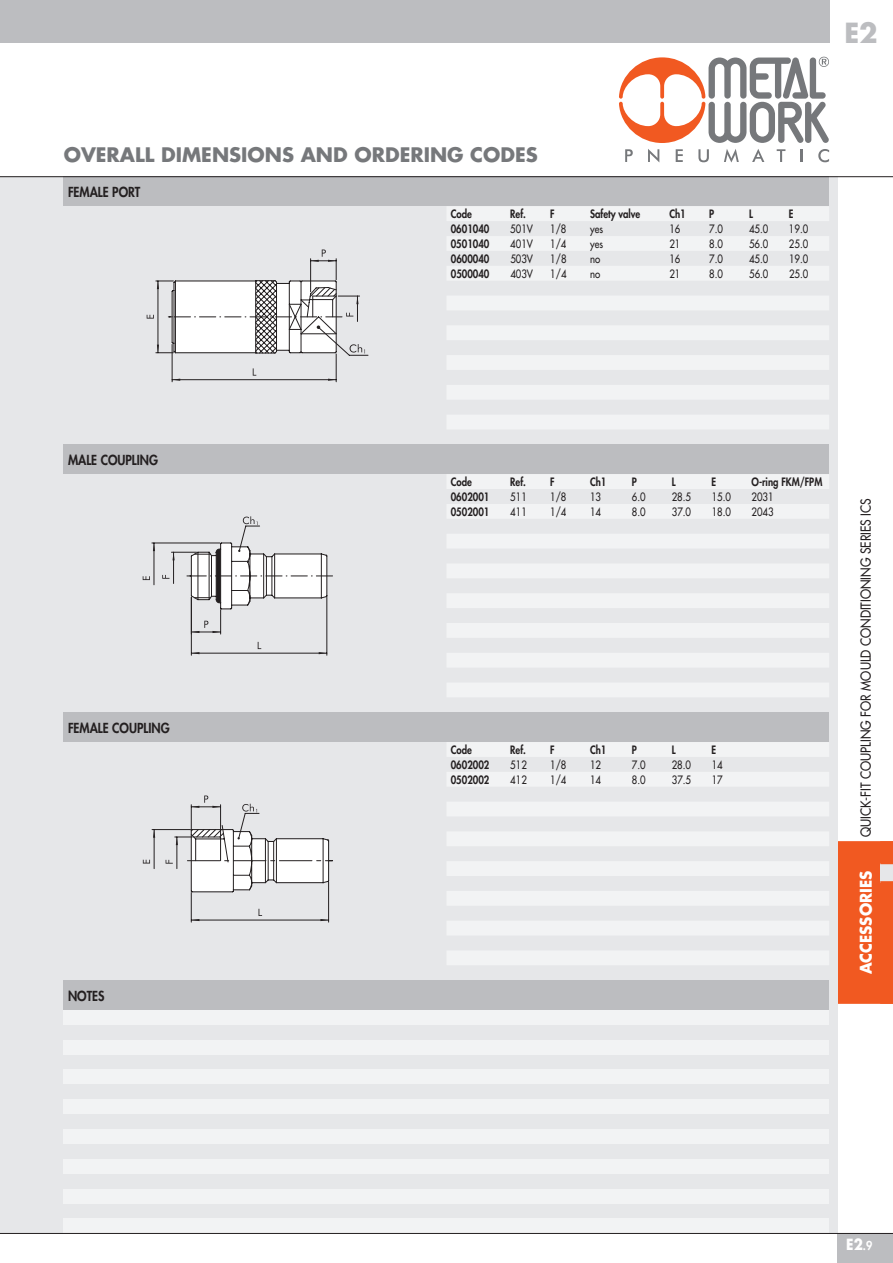
<style>
.page{position:relative;width:893px;height:1263px;background:#fff}
.page>*{position:absolute;margin:0;border:0;box-sizing:border-box;transform-origin:0 0}
.t1{font:700 27px "Futura Std";color:#bcbdc0}
.t2{font:700 19.5px "Futura Std";color:#76787b}
.t3{font:700 15.75px "Futura Std";color:#fff;scale:.95 1}
.t4{font:700 15px "Futura Std";color:#fff;scale:.9 1}
.t5{font:500 13.5px "Futura Std";color:#231f20;scale:.9 1}
.t6{font:800 13.5px "Futura Std";color:#231f20;scale:.9 1}
.t7{font:500 11.25px "Futura Std";color:#231f20;scale:.85 1}
.t8{font:800 11.25px "Futura Std";color:#231f20;scale:.85 1}
.s1{font-weight:800;font-size:12px}
</style>
<div class="page">
<div style="left:838px;top:1233px;width:55px;height:30px;background:#bcbdc0"></div>
<div style="left:0;top:0;width:829px;height:43px;background:#bcbdc0"></div>
<svg style="left:625px;top:149px;width:8px;height:13px"></svg>
<svg style="left:648px;top:149px;width:11px;height:13px"></svg>
<svg style="left:676px;top:149px;width:7px;height:13px"></svg>
<svg style="left:698px;top:149px;width:11px;height:13px"></svg>
<svg style="left:724px;top:149px;width:15px;height:13px"></svg>
<svg style="left:752px;top:149px;width:12px;height:13px"></svg>
<svg style="left:777px;top:149px;width:8px;height:13px"></svg>
<svg style="left:800px;top:149px;width:2px;height:13px"></svg>
<svg style="left:818px;top:149px;width:11px;height:13px"></svg>
<svg style="left:619px;top:57px;width:210px;height:86px"></svg>
<div style="left:838px;top:840px;width:55px;height:165px;background:#f15921"></div>
<hr style="left:838px;top:838px;width:55px;height:3px;background:#fff">
<hr style="left:838px;top:1004px;width:55px;height:3px;background:#fff">
<div style="left:880px;top:863px;width:13px;height:20px;background:#e6e7e9"></div>
<svg style="left:880px;top:863px;width:13px;height:1px"></svg>
<svg style="left:880px;top:881px;width:13px;height:2px"></svg>
<div style="left:0;top:176px;width:838px;height:1057px;background:#e6e7e9"></div>
<div style="left:64px;top:176px;width:765px;height:30px;background:#bcbdc0"></div>
<div style="left:64px;top:712px;width:765px;height:30px;background:#bcbdc0"></div>
<div style="left:64px;top:444px;width:765px;height:30px;background:#bcbdc0"></div>
<div style="left:64px;top:980px;width:765px;height:30px;background:#bcbdc0"></div>
<hr style="left:0;top:176px;width:893px;height:1px;background:#231f20">
<svg style="left:447px;top:207px;width:382px;height:222px;fill:#f1f2f3"></svg>
<svg style="left:447px;top:475px;width:382px;height:222px;fill:#f2f3f4"></svg>
<svg style="left:447px;top:742px;width:382px;height:223px;fill:#f1f2f3"></svg>
<div style="left:64px;top:1010px;width:765px;height:15px;background:#f2f3f4"></div>
<div style="left:64px;top:1040px;width:765px;height:14px;background:#f2f3f4"></div>
<div style="left:64px;top:1069px;width:765px;height:15px;background:#f2f3f4"></div>
<div style="left:64px;top:1099px;width:765px;height:15px;background:#f2f3f4"></div>
<div style="left:64px;top:1129px;width:765px;height:15px;background:#f2f3f4"></div>
<div style="left:64px;top:1159px;width:765px;height:15px;background:#f2f3f4"></div>
<div style="left:64px;top:1188px;width:765px;height:15px;background:#f2f3f4"></div>
<div style="left:64px;top:1218px;width:765px;height:15px;background:#f2f3f4"></div>
<hr style="left:0;top:1233px;width:893px;height:1px;background:#231f20">
<svg style="left:147px;top:249px;width:221px;height:133px"></svg>
<hr style="left:154px;top:543px;width:1px;height:42px;background:#231f20">
<hr style="left:152px;top:543px;width:68px;height:1px;background:#231f20">
<svg style="left:153px;top:544px;width:2px;height:7px"></svg>
<svg style="left:143px;top:576px;width:7px;height:4px"></svg>
<svg style="left:162px;top:516px;width:171px;height:118px"></svg>
<hr style="left:191px;top:653px;width:136px;height:1px;background:#231f20">
<hr style="left:327px;top:597px;width:1px;height:58px;background:#231f20">
<hr style="left:191px;top:597px;width:1px;height:58px;background:#231f20">
<svg style="left:319px;top:652px;width:8px;height:2px"></svg>
<hr style="left:328px;top:882px;width:1px;height:40px;background:#231f20">
<hr style="left:191px;top:892px;width:1px;height:30px;background:#231f20">
<svg style="left:166px;top:795px;width:167px;height:126px"></svg>
<hr style="left:154px;top:829px;width:1px;height:40px;background:#231f20">
<hr style="left:152px;top:829px;width:39px;height:1px;background:#231f20">
<svg style="left:153px;top:830px;width:2px;height:8px"></svg>
<svg style="left:143px;top:860px;width:7px;height:3px"></svg>
<h1 class="t1" style="left:844px;top:14px;width:35px">E2</h1>
<h2 class="t2" style="left:64px;top:141px;width:476px">OVERALL DIMENSIONS AND ORDERING CODES</h2>
<p class="t6" style="left:68px;top:183px;width:82px">FEMALE PORT</p>
<p class="t8" style="left:451px;top:207px;width:26px">Code</p>
<p class="t8" style="left:510px;top:207px;width:20px">Ref.</p>
<p class="t8" style="left:550px;top:207px;width:7px">F</p>
<p class="t8" style="left:590px;top:207px;width:61px">Safety valve</p>
<p class="t8" style="left:669px;top:207px;width:21px">Ch1</p>
<p class="t8" style="left:709px;top:207px;width:7px">P</p>
<p class="t8" style="left:749px;top:207px;width:6px">L</p>
<p class="t8" style="left:789px;top:207px;width:7px">E</p>
<p class="t8" style="left:451px;top:222px;width:47px">0601040</p>
<p class="t7" style="left:510px;top:222px;width:28px">501V</p>
<p class="t7" style="left:550px;top:222px;width:21px">1/8</p>
<p class="t7" style="left:590px;top:222px;width:17px">yes</p>
<p class="t7" style="left:669px;top:222px;width:15px">16</p>
<p class="t7" style="left:709px;top:222px;width:18px">7.0</p>
<p class="t7" style="left:749px;top:222px;width:24px">45.0</p>
<p class="t7" style="left:789px;top:222px;width:24px">19.0</p>
<p class="t8" style="left:451px;top:237px;width:47px">0501040</p>
<p class="t7" style="left:510px;top:237px;width:28px">401V</p>
<p class="t7" style="left:550px;top:237px;width:21px">1/4</p>
<p class="t7" style="left:590px;top:237px;width:17px">yes</p>
<p class="t7" style="left:669px;top:237px;width:15px">21</p>
<p class="t7" style="left:709px;top:237px;width:18px">8.0</p>
<p class="t7" style="left:749px;top:237px;width:24px">56.0</p>
<p class="t7" style="left:789px;top:237px;width:24px">25.0</p>
<p class="t8" style="left:451px;top:252px;width:47px">0600040</p>
<p class="t7" style="left:510px;top:252px;width:28px">503V</p>
<p class="t7" style="left:550px;top:252px;width:21px">1/8</p>
<p class="t7" style="left:590px;top:252px;width:13px">no</p>
<p class="t7" style="left:669px;top:252px;width:15px">16</p>
<p class="t7" style="left:709px;top:252px;width:18px">7.0</p>
<p class="t7" style="left:749px;top:252px;width:24px">45.0</p>
<p class="t7" style="left:789px;top:252px;width:24px">19.0</p>
<p class="t8" style="left:451px;top:267px;width:47px">0500040</p>
<p class="t7" style="left:510px;top:267px;width:28px">403V</p>
<p class="t7" style="left:550px;top:267px;width:21px">1/4</p>
<p class="t7" style="left:590px;top:267px;width:13px">no</p>
<p class="t7" style="left:669px;top:267px;width:15px">21</p>
<p class="t7" style="left:709px;top:267px;width:18px">8.0</p>
<p class="t7" style="left:749px;top:267px;width:24px">56.0</p>
<p class="t7" style="left:789px;top:267px;width:24px">25.0</p>
<p class="t6" style="left:68px;top:451px;width:102px">MALE COUPLING</p>
<p class="t6" style="left:68px;top:719px;width:114px">FEMALE COUPLING</p>
<p class="t6" style="left:68px;top:987px;width:42px">NOTES</p>
<p class="t8" style="left:451px;top:475px;width:26px">Code</p>
<p class="t8" style="left:510px;top:475px;width:20px">Ref.</p>
<p class="t8" style="left:550px;top:475px;width:7px">F</p>
<p class="t8" style="left:590px;top:475px;width:21px">Ch1</p>
<p class="t8" style="left:632px;top:475px;width:7px">P</p>
<p class="t8" style="left:672px;top:475px;width:6px">L</p>
<p class="t8" style="left:712px;top:475px;width:7px">E</p>
<p class="t8" style="left:751px;top:475px;width:85px">O-ring FKM/FPM</p>
<p class="t8" style="left:451px;top:490px;width:47px">0602001</p>
<p class="t7" style="left:510px;top:490px;width:21px">511</p>
<p class="t7" style="left:550px;top:490px;width:21px">1/8</p>
<p class="t7" style="left:590px;top:490px;width:15px">13</p>
<p class="t7" style="left:632px;top:490px;width:18px">6.0</p>
<p class="t7" style="left:672px;top:490px;width:24px">28.5</p>
<p class="t7" style="left:712px;top:490px;width:24px">15.0</p>
<p class="t7" style="left:751px;top:490px;width:28px">2031</p>
<p class="t8" style="left:451px;top:505px;width:47px">0502001</p>
<p class="t7" style="left:510px;top:505px;width:21px">411</p>
<p class="t7" style="left:550px;top:505px;width:21px">1/4</p>
<p class="t7" style="left:590px;top:505px;width:15px">14</p>
<p class="t7" style="left:632px;top:505px;width:18px">8.0</p>
<p class="t7" style="left:672px;top:505px;width:24px">37.0</p>
<p class="t7" style="left:712px;top:505px;width:24px">18.0</p>
<p class="t7" style="left:751px;top:505px;width:28px">2043</p>
<p class="t8" style="left:451px;top:743px;width:26px">Code</p>
<p class="t8" style="left:510px;top:743px;width:20px">Ref.</p>
<p class="t8" style="left:550px;top:743px;width:7px">F</p>
<p class="t8" style="left:590px;top:743px;width:21px">Ch1</p>
<p class="t8" style="left:632px;top:743px;width:7px">P</p>
<p class="t8" style="left:672px;top:743px;width:6px">L</p>
<p class="t8" style="left:712px;top:743px;width:7px">E</p>
<p class="t8" style="left:451px;top:758px;width:47px">0602002</p>
<p class="t7" style="left:510px;top:758px;width:21px">512</p>
<p class="t7" style="left:550px;top:758px;width:21px">1/8</p>
<p class="t7" style="left:590px;top:758px;width:15px">12</p>
<p class="t7" style="left:632px;top:758px;width:18px">7.0</p>
<p class="t7" style="left:672px;top:758px;width:24px">28.0</p>
<p class="t7" style="left:712px;top:758px;width:15px">14</p>
<p class="t8" style="left:451px;top:773px;width:47px">0502002</p>
<p class="t7" style="left:510px;top:773px;width:21px">412</p>
<p class="t7" style="left:550px;top:773px;width:21px">1/4</p>
<p class="t7" style="left:590px;top:773px;width:15px">14</p>
<p class="t7" style="left:632px;top:773px;width:18px">8.0</p>
<p class="t7" style="left:672px;top:773px;width:24px">37.5</p>
<p class="t7" style="left:712px;top:773px;width:15px">17</p>
<p class="t5" style="left:857px;top:837px;width:378px;rotate:-90deg">QUICK-FIT COUPLING FOR MOULD CONDITIONING SERIES ICS</p>
<h3 class="t3" style="left:855px;top:974px;width:111px;rotate:-90deg">ACCESSORIES</h3>
<h3 class="t4" style="left:846px;top:1234px;width:31px">E2<span class="s1">.9</span></h3>
</div>
